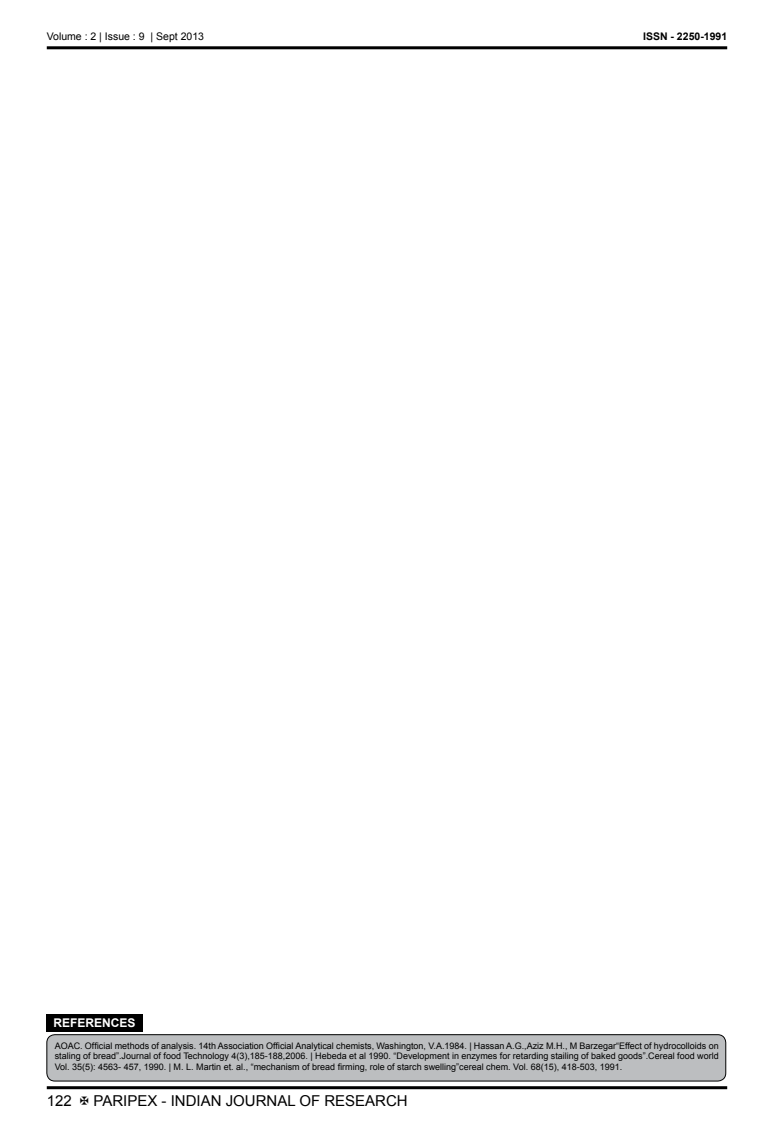
<style>
.page{position:relative;width:774px;height:1136px;background:#fff}
.page>*{position:absolute;margin:0;border:0;box-sizing:border-box;transform-origin:0 0}
.t1{font:15px "Arial";color:#000}
.t2{font:700 12px "Arial";color:#fff}
.t3{font:10.5px "Arial";color:#000}
.t4{font:700 10.5px "Arial";color:#000}
.t5{font:9px/10.5px "Arial";color:#000;text-align:justify}
</style>
<div class="page">
<hr style="left:47px;top:46px;width:680px;height:3px;background:#000">
<hr style="left:47px;top:1086px;width:680px;height:3px;background:#000">
<div style="left:47px;top:1034px;width:679px;height:46px;background:#bcbec0;border-radius:8px"></div>
<div style="left:46px;top:1034px;width:680px;height:47px;border:1px solid #000;border-radius:8px"></div>
<div style="left:46px;top:1013px;width:97px;height:18px;background:#000"></div>
<p class="t3" style="left:47px;top:33px;width:159px">Volume : 2 | Issue : 9 | Sept 2013</p>
<p class="t4" style="left:643px;top:33px;width:86px">ISSN - 2250-1991</p>
<h2 class="t2" style="left:54px;top:1017px;width:84px">REFERENCES</h2>
<p class="t5" style="left:55px;top:1040px;width:665px">AOAC. Official methods of analysis. 14th Association Official Analytical chemists, Washington, V.A.1984. | Hassan A.G.,Aziz M.H., M Barzegar“Effect of hydrocolloids on staling of bread”.Journal of food Technology 4(3),185-188,2006. | Hebeda et al 1990. “Development in enzymes for retarding stailing of baked goods”.Cereal food world Vol. 35(5): 4563- 457, 1990. | M. L. Martin et. al., “mechanism of bread firming, role of starch swelling”cereal chem. Vol. 68(15), 418-503, 1991.</p>
<h1 class="t1" style="left:47px;top:1094px;width:27px">122</h1>
<h1 class="t1" style="left:93px;top:1094px;width:316px">PARIPEX - INDIAN JOURNAL OF RESEARCH</h1>
</div>
